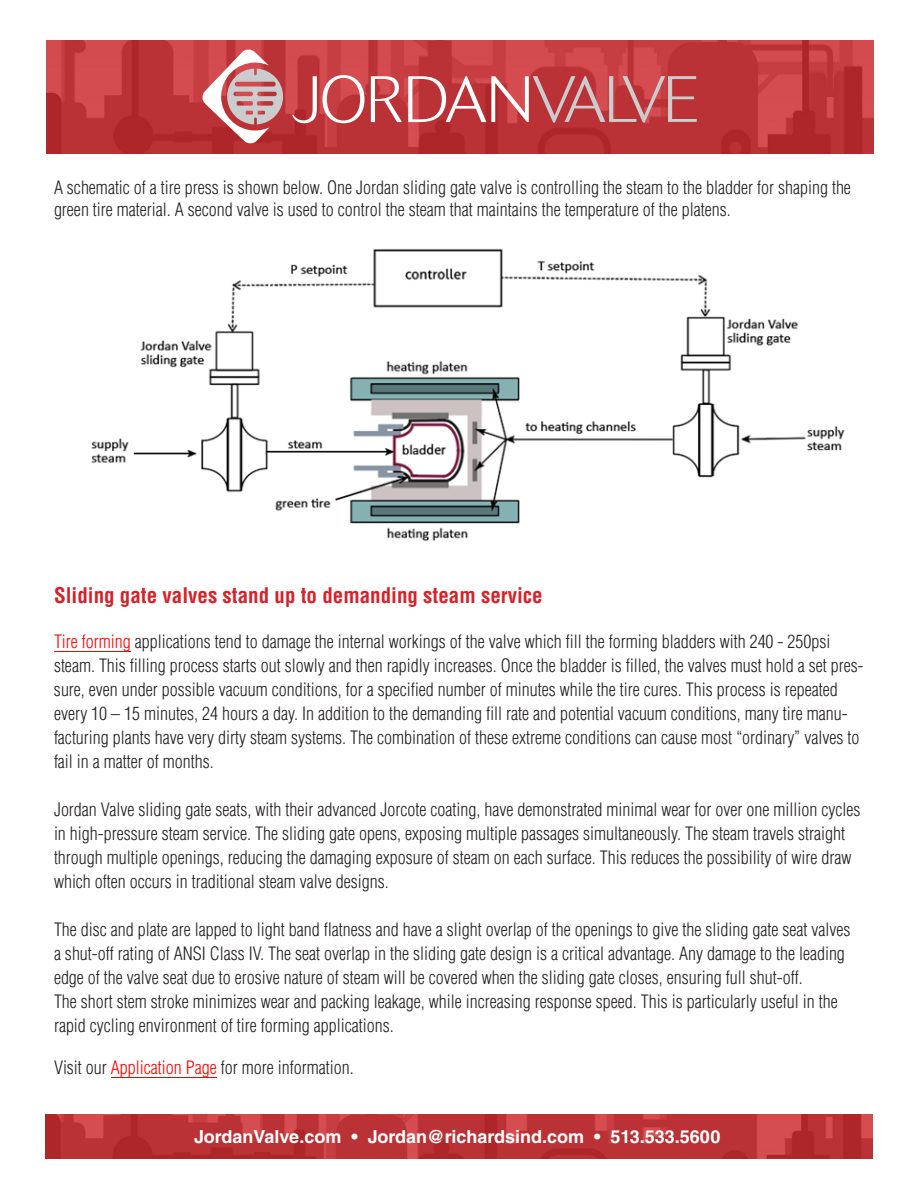
<style>
.page{position:relative;width:918px;height:1188px;background:#fff}
.page>*{position:absolute;margin:0;border:0;box-sizing:border-box;transform-origin:0 0}
.t1{font:700 condensed 21px "Helvetica LT Std";color:#d3242a}
.t2{font:300 condensed 18px/24px "Helvetica LT Std";color:#231f20}
.t3{font:700 18px "Helvetica LT Std";color:#fff}
.s1{color:#f00}
</style>
<div class="page">
<img style="left:46px;top:1115px;width:826px;height:43px">
<img style="left:46px;top:40px;width:827px;height:113px">
<svg style="left:202px;top:50px;width:81px;height:93px"></svg>
<svg style="left:292px;top:75px;width:73px;height:48px"></svg>
<svg style="left:371px;top:76px;width:31px;height:46px"></svg>
<svg style="left:408px;top:76px;width:289px;height:47px;background:#c76063"></svg>
<img style="left:91px;top:248px;width:754px;height:293px">
<hr style="left:54px;top:651px;width:77px;height:1px;background:#f00">
<hr style="left:111px;top:1077px;width:106px;height:1px;background:#f00">
<p class="t2" style="left:54px;top:177px;width:798px;line-height:21.6px">A schematic of a tire press is shown below. One Jordan sliding gate valve is controlling the steam to the bladder for shaping the green tire material. A second valve is used to control the steam that maintains the temperature of the platens.</p>
<p class="t1" style="left:54px;top:583px;width:490px">Sliding gate valves stand up to demanding steam service</p>
<p class="t2" style="left:54px;top:630px;width:811px"><span class="s1">Tire forming</span> applications tend to damage the internal workings of the valve which fill the forming bladders with 240 - 250psi steam. This filling process starts out slowly and then rapidly increases. Once the bladder is filled, the valves must hold a set pres&shy;sure, even under possible vacuum conditions, for a specified number of minutes while the tire cures. This process is repeated every 10 – 15 minutes, 24 hours a day. In addition to the demanding fill rate and potential vacuum conditions, many tire manu&shy;facturing plants have very dirty steam systems. The combination of these extreme conditions can cause most “ordinary” valves to fail in a matter of months.</p>
<p class="t2" style="left:54px;top:798px;width:808px">Jordan Valve sliding gate seats, with their advanced Jorcote coating, have demonstrated minimal wear for over one million cycles in high-pressure steam service. The sliding gate opens, exposing multiple passages simultaneously. The steam travels straight through multiple openings, reducing the damaging exposure of steam on each surface. This reduces the possibility of wire draw which often occurs in traditional steam valve designs.</p>
<p class="t2" style="left:54px;top:918px;width:798px">The disc and plate are lapped to light band flatness and have a slight overlap of the openings to give the sliding gate seat valves a shut-off rating of ANSI Class IV. The seat overlap in the sliding gate design is a critical advantage. Any damage to the leading edge of the valve seat due to erosive nature of steam will be covered when the sliding gate closes, ensuring full shut-off.<br>The short stem stroke minimizes wear and packing leakage, while increasing response speed. This is particularly useful in the rapid cycling environment of tire forming applications.</p>
<p class="t2" style="left:54px;top:1056px;width:301px">Visit our <span class="s1">Application Page</span> for more information.</p>
<p class="t3" style="left:194px;top:1125px;width:528px">JordanValve.com • Jordan@richardsind.com • 513.533.5600</p>
</div>
